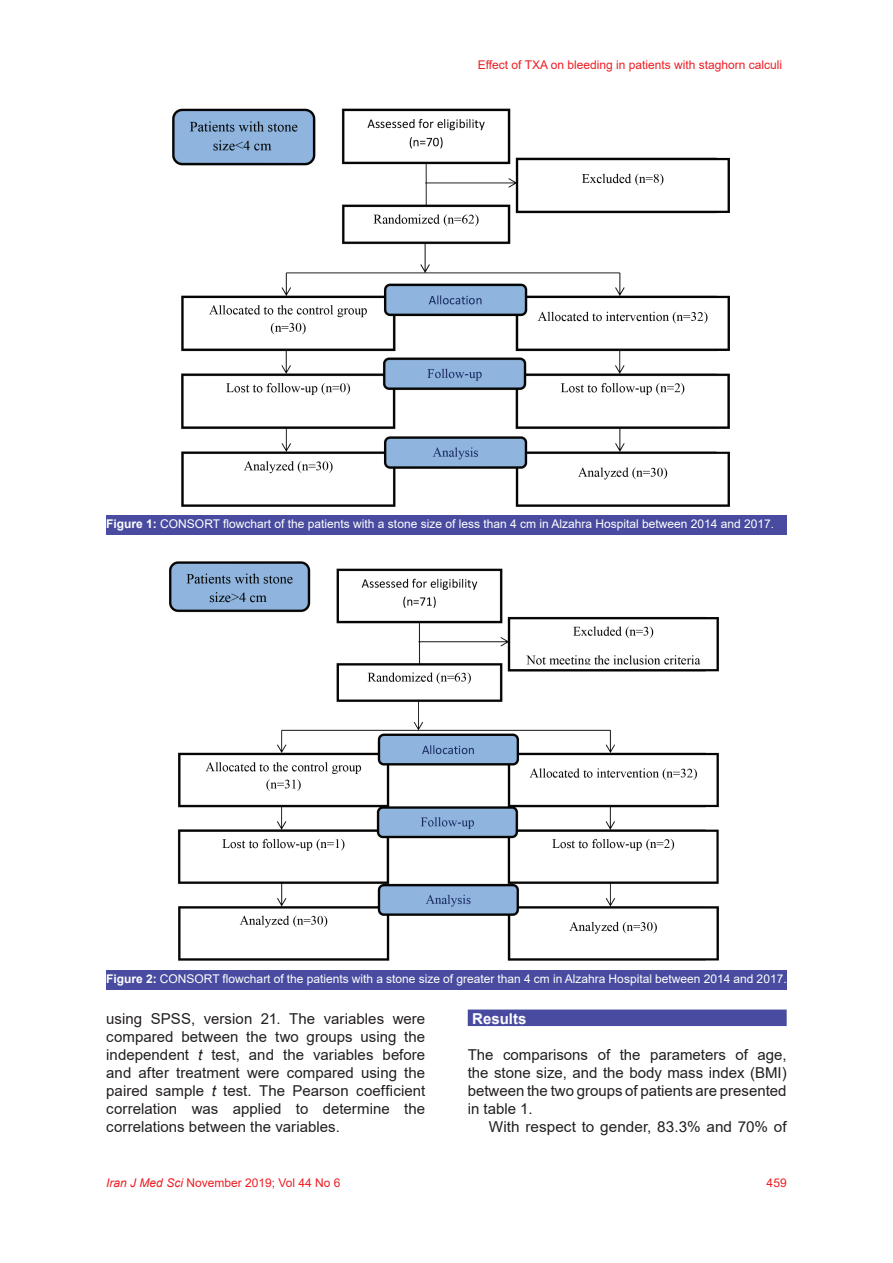
<style>
.page{position:relative;width:893px;height:1263px;background:#fff}
.page>*{position:absolute;margin:0;border:0;box-sizing:border-box;transform-origin:0 0}
.t1{font:15px/18px "Arial";color:#231f20;text-align:justify}
.t2{font:700 15px "Arial";color:#fff}
.t3{font:12px "Arial";color:#fff}
.t4{font:12px "Arial";color:#ee1d23}
.s1{font-weight:700}
.s2{font-style:italic}
</style>
<div class="page">
<div style="left:468px;top:1009px;width:319px;height:17px;background:#484b9f"></div>
<img style="left:172px;top:108px;width:557px;height:399px">
<div style="left:106px;top:515px;width:681px;height:20px;background:#484b9f"></div>
<div style="left:106px;top:970px;width:681px;height:20px;background:#484b9f"></div>
<img style="left:169px;top:561px;width:550px;height:400px">
<p class="t4" style="left:478px;top:57px;width:306px">Effect of TXA on bleeding in patients with staghorn calculi</p>
<p class="t3" style="left:106px;top:515px;width:669px"><span class="s1">Figure 1:</span> CONSORT flowchart of the patients with a stone size of less than 4 cm in Alzahra Hospital between 2014 and 2017.</p>
<p class="t3" style="left:106px;top:970px;width:682px"><span class="s1">Figure 2:</span> CONSORT flowchart of the patients with a stone size of greater than 4 cm in Alzahra Hospital between 2014 and 2017.</p>
<p class="t1" style="left:106px;top:1009px;width:320px">using SPSS, version 21. The variables were compared between the two groups using the independent <span class="s2">t</span> test, and the variables before and after treatment were compared using the paired sample <span class="s2">t</span> test. The Pearson coefficient correlation was applied to determine the correlations between the variables.</p>
<p class="t2" style="left:472px;top:1008px;width:56px">Results</p>
<p class="t1" style="left:468px;top:1045px;width:320px">The comparisons of the parameters of age, the stone size, and the body mass index (BMI) between the two groups of patients are presented in table 1.</p>
<p class="t1" style="left:489px;top:1117px;width:299px">With respect to gender, 83.3% and 70% of</p>
<p class="t4" style="left:106px;top:1174px;width:236px"><span class="s2">Iran J Med Sci</span> November 2019; Vol 44 No 6</p>
<p class="t4" style="left:767px;top:1174px;width:22px">459</p>
</div>
